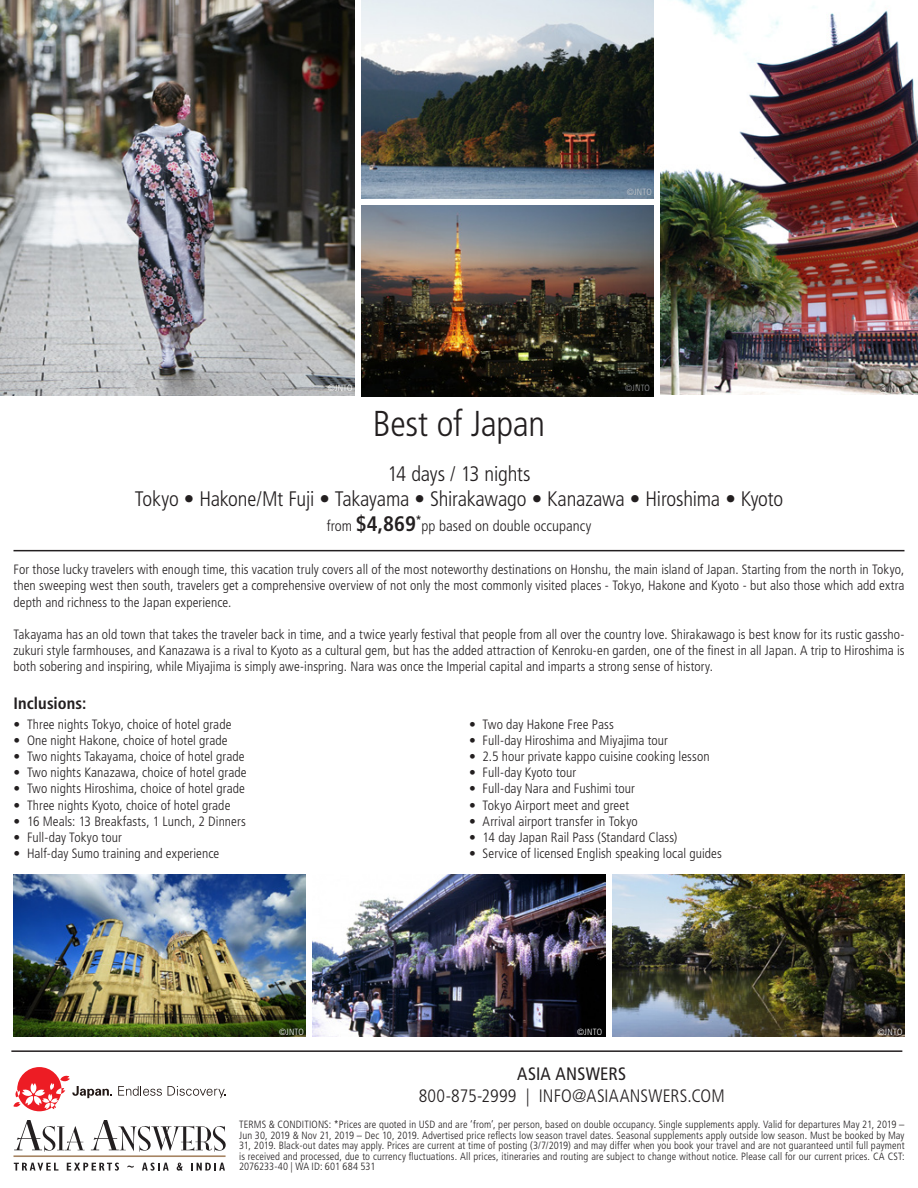
<style>
.page{position:relative;width:918px;height:1188px;background:#fff}
.page>*{position:absolute;margin:0;border:0;box-sizing:border-box;transform-origin:0 0}
.On_Sale{font:300 condensed 36px "Frutiger LT Std";letter-spacing:-.01em;color:#231f20}
.On_Sale-2{font:300 condensed 21px "Frutiger LT Std";letter-spacing:-.01em;color:#231f20}
.Nights___vacation_ty{font:300 condensed 21px "Frutiger LT Std";letter-spacing:-.01em;color:#231f20}
.FROM{font:700 condensed 21px "Frutiger LT Std";color:#231f20}
.Contact_line{font:300 condensed 18px "Frutiger LT Std";letter-spacing:.01em;color:#231f20}
.Contact_line-2{font:condensed 18px "Frutiger LT Std";letter-spacing:.015em;color:#231f20}
.Nights___vacation_ty-2{font:700 condensed 16.5px "Frutiger LT Std";letter-spacing:.005em;color:#231f20}
.FROM-2{font:300 condensed 15px "Frutiger LT Std";letter-spacing:.005em;color:#231f20}
.Copy{font:300 condensed 13.5px/16.2px "Frutiger LT Std";letter-spacing:.005em;color:#231f20;text-align:justify}
.t_c{font:300 condensed 10.5px/10.5px "Frutiger LT Std";letter-spacing:.01em;color:#231f20;text-align:justify}
.Copy-2{font:300 condensed 9px "Frutiger LT Std";letter-spacing:.025em;color:#fff}
.Copy-3{font:300 condensed 9px "Frutiger LT Std";color:#231f20}
.Copy-4{font:300 condensed 9px "Frutiger LT Std";color:#c7c8ca}
.Copy-5{font:300 condensed 9px "Frutiger LT Std";color:#939598}
.s1{font-weight:300;font-size:15px}
</style>
<div class="page">
<img style="left:0;top:0;width:355px;height:395px">
<img style="left:661px;top:0;width:257px;height:394px">
<svg style="left:14px;top:1120px;width:71px;height:32px"></svg>
<svg style="left:91px;top:1120px;width:135px;height:32px"></svg>
<svg style="left:14px;top:1163px;width:44px;height:8px"></svg>
<svg style="left:67px;top:1163px;width:52px;height:8px"></svg>
<svg style="left:127px;top:1166px;width:7px;height:2px"></svg>
<svg style="left:142px;top:1163px;width:27px;height:8px"></svg>
<svg style="left:177px;top:1163px;width:6px;height:8px"></svg>
<svg style="left:191px;top:1163px;width:34px;height:8px"></svg>
<hr style="left:14px;top:1155px;width:212px;height:2px;background:#a68462">
<hr style="left:11px;top:1050px;width:891px;height:2px;background:#231f20">
<img style="left:14px;top:875px;width:292px;height:161px">
<img style="left:361px;top:0;width:293px;height:199px">
<svg style="left:118px;top:1086px;width:44px;height:10px"></svg>
<svg style="left:168px;top:1086px;width:58px;height:12px"></svg>
<svg style="left:14px;top:1067px;width:98px;height:44px"></svg>
<hr style="left:14px;top:550px;width:890px;height:1px;background:#231f20">
<img style="left:361px;top:205px;width:293px;height:191px">
<img style="left:612px;top:875px;width:292px;height:162px">
<img style="left:313px;top:875px;width:292px;height:162px">
<p class="Copy-2" style="left:328px;top:383px;width:26px">©JNTO</p>
<p class="Copy-4" style="left:627px;top:187px;width:26px">©JNTO</p>
<p class="Copy-5" style="left:625px;top:383px;width:26px">©JNTO</p>
<p class="Copy-3" style="left:880px;top:384px;width:26px">©JNTO</p>
<p class="On_Sale" style="left:373px;top:403px;width:174px">Best of Japan</p>
<p class="Nights___vacation_ty" style="left:387px;top:462px;width:145px">14 days / 13 nights</p>
<p class="On_Sale-2" style="left:135px;top:487px;width:650px">Tokyo • Hakone/Mt Fuji • Takayama • Shirakawago • Kanazawa • Hiroshima • Kyoto</p>
<p class="FROM" style="left:327px;top:511px;width:97px"><span class="s1">from</span> $4,869<sup>*</sup></p>
<p class="FROM-2" style="left:422px;top:517px;width:171px">pp based on double occupancy</p>
<p class="Copy" style="left:14px;top:562px;width:892px">For those lucky travelers with enough time, this vacation truly covers all of the most noteworthy destinations on Honshu, the main island of Japan. Starting from the north in Tokyo, then sweeping west then south, travelers get a comprehensive overview of not only the most commonly visited places - Tokyo, Hakone and Kyoto - but also those which add extra depth and richness to the Japan experience.</p>
<p class="Copy" style="left:14px;top:627px;width:893px">Takayama has an old town that takes the traveler back in time, and a twice yearly festival that people from all over the country love. Shirakawago is best know for its rustic gassho&shy;zukuri style farmhouses, and Kanazawa is a rival to Kyoto as a cultural gem, but has the added attraction of Kenroku-en garden, one of the finest in all Japan. A trip to Hiroshima is both sobering and inspiring, while Miyajima is simply awe-inspring. Nara was once the Imperial capital and imparts a strong sense of history.</p>
<p class="Nights___vacation_ty-2" style="left:14px;top:693px;width:75px">Inclusions:</p>
<p class="Copy" style="left:14px;top:716px;width:220px">• Three nights Tokyo, choice of hotel grade</p>
<p class="Copy" style="left:14px;top:732px;width:216px">• One night Hakone, choice of hotel grade</p>
<p class="Copy" style="left:14px;top:748px;width:233px">• Two nights Takayama, choice of hotel grade</p>
<p class="Copy" style="left:14px;top:765px;width:235px">• Two nights Kanazawa, choice of hotel grade</p>
<p class="Copy" style="left:14px;top:781px;width:233px">• Two nights Hiroshima, choice of hotel grade</p>
<p class="Copy" style="left:14px;top:797px;width:218px">• Three nights Kyoto, choice of hotel grade</p>
<p class="Copy" style="left:14px;top:813px;width:234px">• 16 Meals: 13 Breakfasts, 1 Lunch, 2 Dinners</p>
<p class="Copy" style="left:14px;top:829px;width:110px">• Full-day Tokyo tour</p>
<p class="Copy" style="left:14px;top:846px;width:207px">• Half-day Sumo training and experience</p>
<p class="Copy" style="left:469px;top:716px;width:146px">• Two day Hakone Free Pass</p>
<p class="Copy" style="left:469px;top:732px;width:200px">• Full-day Hiroshima and Miyajima tour</p>
<p class="Copy" style="left:469px;top:748px;width:242px">• 2.5 hour private kappo cuisine cooking lesson</p>
<p class="Copy" style="left:469px;top:765px;width:109px">• Full-day Kyoto tour</p>
<p class="Copy" style="left:469px;top:781px;width:167px">• Full-day Nara and Fushimi tour</p>
<p class="Copy" style="left:469px;top:797px;width:161px">• Tokyo Airport meet and greet</p>
<p class="Copy" style="left:469px;top:813px;width:170px">• Arrival airport transfer in Tokyo</p>
<p class="Copy" style="left:469px;top:829px;width:210px">• 14 day Japan Rail Pass (Standard Class)</p>
<p class="Copy" style="left:469px;top:846px;width:254px">• Service of licensed English speaking local guides</p>
<p class="Copy-2" style="left:279px;top:1027px;width:26px">©JNTO</p>
<p class="Copy-2" style="left:577px;top:1027px;width:26px">©JNTO</p>
<p class="Copy-2" style="left:878px;top:1027px;width:26px">©JNTO</p>
<p class="Contact_line-2" style="left:517px;top:1063px;width:110px">ASIA ANSWERS</p>
<p class="Contact_line" style="left:419px;top:1085px;width:308px">800-875-2999 | INFO@ASIAANSWERS.COM</p>
<p class="t_c" style="left:239px;top:1120px;width:667px">TERMS &amp; CONDITIONS: *Prices are quoted in USD and are ‘from’, per person, based on double occupancy. Single supplements apply. Valid for departures May 21, 2019 – Jun 30, 2019 &amp; Nov 21, 2019 – Dec 10, 2019. Advertised price reflects low season travel dates. Seasonal supplements apply outside low season. Must be booked by May 31, 2019. Black-out dates may apply. Prices are current at time of posting (3/7/2019) and may differ when you book your travel and are not guaranteed until full payment is received and processed, due to currency fluctuations. All prices, itineraries and routing are subject to change without notice. Please call for our current prices. CA CST:<br>2076233-40 | WA ID: 601 684 531</p>
</div>
